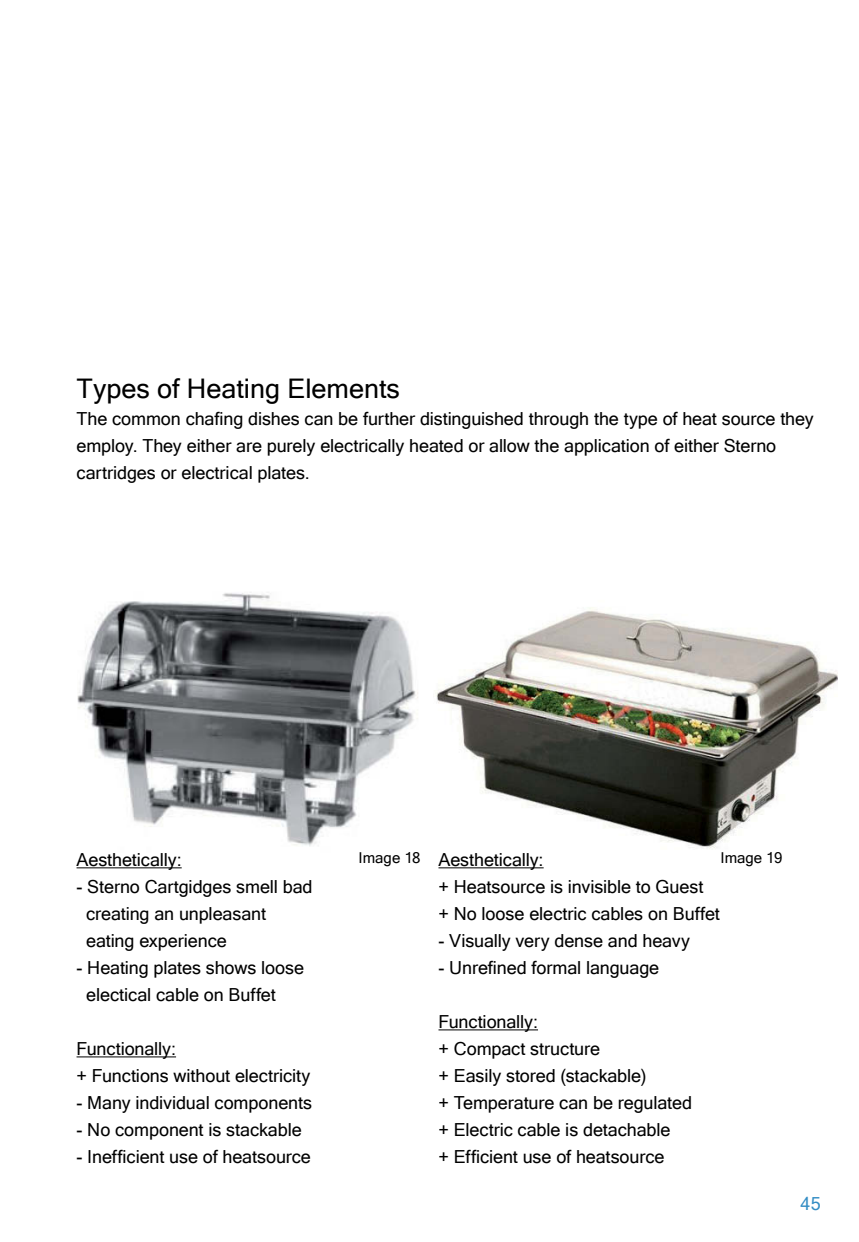
<style>
.page{position:relative;width:859px;height:1242px;background:#fff}
.page>*{position:absolute;margin:0;border:0;box-sizing:border-box;transform-origin:0 0}
.t1{font:27px "Microsoft Sans Serif";color:#000}
.t2{font:18px/27px "Microsoft Sans Serif";letter-spacing:-.005em;color:#000}
.t3{font:18px "Microsoft Sans Serif";color:#348dc4}
.t4{font:15px "Microsoft Sans Serif";color:#000}
</style>
<div class="page">
<img style="left:435px;top:607px;width:403px;height:242px">
<img style="left:77px;top:592px;width:341px;height:254px">
<hr style="left:438px;top:867px;width:106px;height:1px;background:#000">
<hr style="left:438px;top:1029px;width:100px;height:1px;background:#000">
<hr style="left:77px;top:867px;width:105px;height:1px;background:#000">
<hr style="left:77px;top:1056px;width:99px;height:1px;background:#000">
<h1 class="t1" style="left:77px;top:371px;width:325px">Types of Heating Elements</h1>
<p class="t2" style="left:77px;top:405px;width:739px">The common chafing dishes can be further distinguished through the type of heat source they employ. They either are purely electrically heated or allow the application of either Sterno cartridges or electrical plates.</p>
<p class="t2" style="left:77px;top:845px;width:107px">Aesthetically:</p>
<p class="t2" style="left:86px;top:872px;width:228px;text-indent:-10px">- Sterno Cartgidges smell bad creating an unpleasant eating experience</p>
<p class="t2" style="left:86px;top:953px;width:219px;text-indent:-10px">- Heating plates shows loose electical cable on Buffet</p>
<p class="t2" style="left:77px;top:1034px;width:236px">Functionally:<br>+ Functions without electricity</p>
<p class="t2" style="left:77px;top:1088px;width:237px">- Many individual components</p>
<p class="t2" style="left:77px;top:1115px;width:227px">- No component is stackable</p>
<p class="t2" style="left:77px;top:1142px;width:236px">- Inefficient use of heatsource</p>
<p class="t4" style="left:359px;top:848px;width:63px">Image 18</p>
<p class="t4" style="left:720px;top:848px;width:63px">Image 19</p>
<p class="t2" style="left:438px;top:845px;width:283px">Aesthetically:<br>+ Heatsource is invisible to Guest<br>+ No loose electric cables on Buffet</p>
<p class="t2" style="left:438px;top:926px;width:253px">- Visually very dense and heavy</p>
<p class="t2" style="left:438px;top:953px;width:222px">- Unrefined formal language</p>
<p class="t2" style="left:438px;top:1007px;width:255px">Functionally:<br>+ Compact structure<br>+ Easily stored (stackable)<br>+ Temperature can be regulated + Electric cable is detachable<br>+ Efficient use of heatsource</p>
<p class="t3" style="left:801px;top:1191px;width:22px">45</p>
</div>
